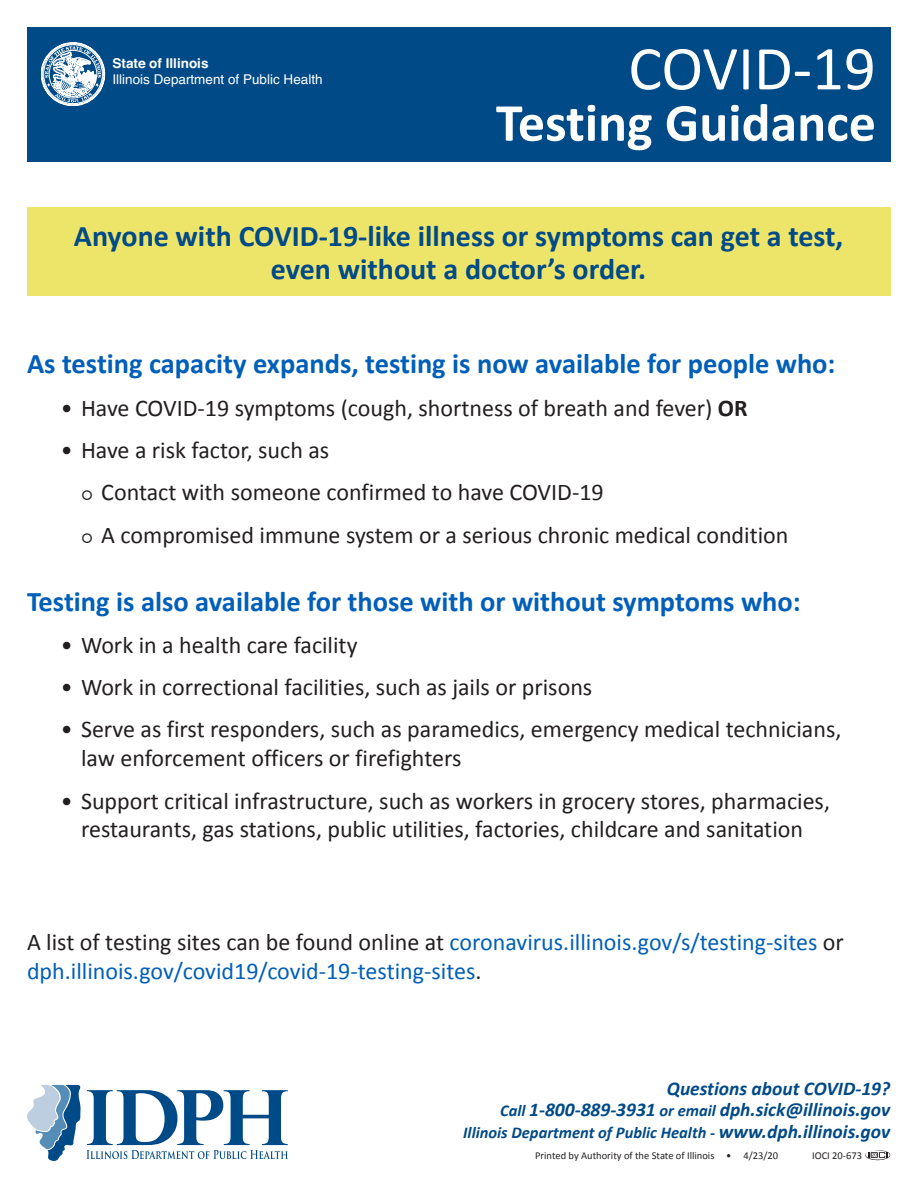
<style>
.page{position:relative;width:918px;height:1188px;background:#fff}
.page>*{position:absolute;margin:0;border:0;box-sizing:border-box;transform-origin:0 0}
.t1{font:63px "Calibri";color:#fff}
.t2{font:700 54px "Calibri";color:#fff}
.t3{font:700 30px/33px "Calibri";color:#004a87;text-align:center}
.t4{font:700 28.5px "Calibri";color:#005fb9}
.t5{font:24px/28.8px "Calibri";color:#231f20}
.t6{font:24px/28.8px "Calibri";color:#005fb9}
.t7{font:italic 700 19.5px "Calibri";color:#004a87}
.t8{font:italic 700 16.5px "Calibri";color:#004a87}
.t9{font:13.5px/16.2px "Helvetica";color:#fff}
.t10{font:10.5px "Calibri";color:#231f20}
.s1{font-weight:700}
.s2{color:#231f20}
.s3{font-size:16.5px}
.s4{font-size:19.5px}
</style>
<div class="page">
<div style="left:27px;top:27px;width:864px;height:135px;background:#004a87"></div>
<svg style="left:41px;top:42px;width:64px;height:64px"></svg>
<svg style="left:87px;top:1090px;width:201px;height:69px"></svg>
<svg style="left:27px;top:1085px;width:54px;height:76px"></svg>
<svg style="left:865px;top:1150px;width:25px;height:10px"></svg>
<div style="left:27px;top:207px;width:863px;height:89px;background:#ede56a"></div>
<p class="t9" style="left:113px;top:56px;width:212px"><span class="s1">State of Illinois<br></span>Illinois Department of Public Health</p>
<p class="t1" style="left:628px;top:29px;width:249px">COVID-19</p>
<p class="t2" style="left:496px;top:88px;width:382px">Testing Guidance</p>
<p class="t3" style="left:74px;top:220px;width:771px">Anyone with COVID-19-like illness or symptoms can get a test, even without a doctor’s order.</p>
<p class="t4" style="left:27px;top:346px;width:810px">As testing capacity expands, testing is now available for people who:</p>
<p class="t5" style="left:61px;top:393px;width:688px">• Have COVID-19 symptoms (cough, shortness of breath and fever) <span class="s1">OR</span></p>
<p class="t5" style="left:61px;top:436px;width:270px">• Have a risk factor, such as</p>
<p class="t5" style="left:101px;top:478px;width:504px">Contact with someone confirmed to have COVID-19</p>
<p class="t5" style="left:101px;top:520px;width:689px">A compromised immune system or a serious chronic medical condition</p>
<p class="t4" style="left:27px;top:583px;width:775px">Testing is also available for those with or without symptoms who:</p>
<p class="t5" style="left:61px;top:631px;width:298px">• Work in a health care facility</p>
<p class="t5" style="left:61px;top:673px;width:533px">• Work in correctional facilities, such as jails or prisons</p>
<p class="t5" style="left:81px;top:715px;width:762px;text-indent:-20px">• Serve as first responders, such as paramedics, emergency medical technicians, law enforcement officers or firefighters</p>
<p class="t5" style="left:61px;top:786px;width:771px;text-align:center">• Support critical infrastructure, such as workers in grocery stores, pharmacies, restaurants, gas stations, public utilities, factories, childcare and sanitation</p>
<p class="t6" style="left:27px;top:927px;width:818px"><span class="s2">A list of testing sites can be found online at</span> coronavirus.illinois.gov/s/testing-sites <span class="s2">or </span>dph.illinois.gov/covid19/covid-19-testing-sites<span class="s2">.</span></p>
<p class="t7" style="left:667px;top:1076px;width:225px">Questions about COVID‐19?</p>
<p class="t7" style="left:500px;top:1098px;width:392px"><span class="s3">Call</span> 1‐800‐889‐3931 <span class="s3">or email</span> dph.sick@illinois.gov</p>
<p class="t8" style="left:463px;top:1122px;width:429px">Illinois Department of Public Health ‐ <span class="s4">www.dph.illinois.gov</span></p>
<p class="t10" style="left:535px;top:1149px;width:245px">Printed by Authority of the State of Illinois • 4/23/20</p>
<p class="t10" style="left:812px;top:1149px;width:52px">IOCI 20-673</p>
</div>
